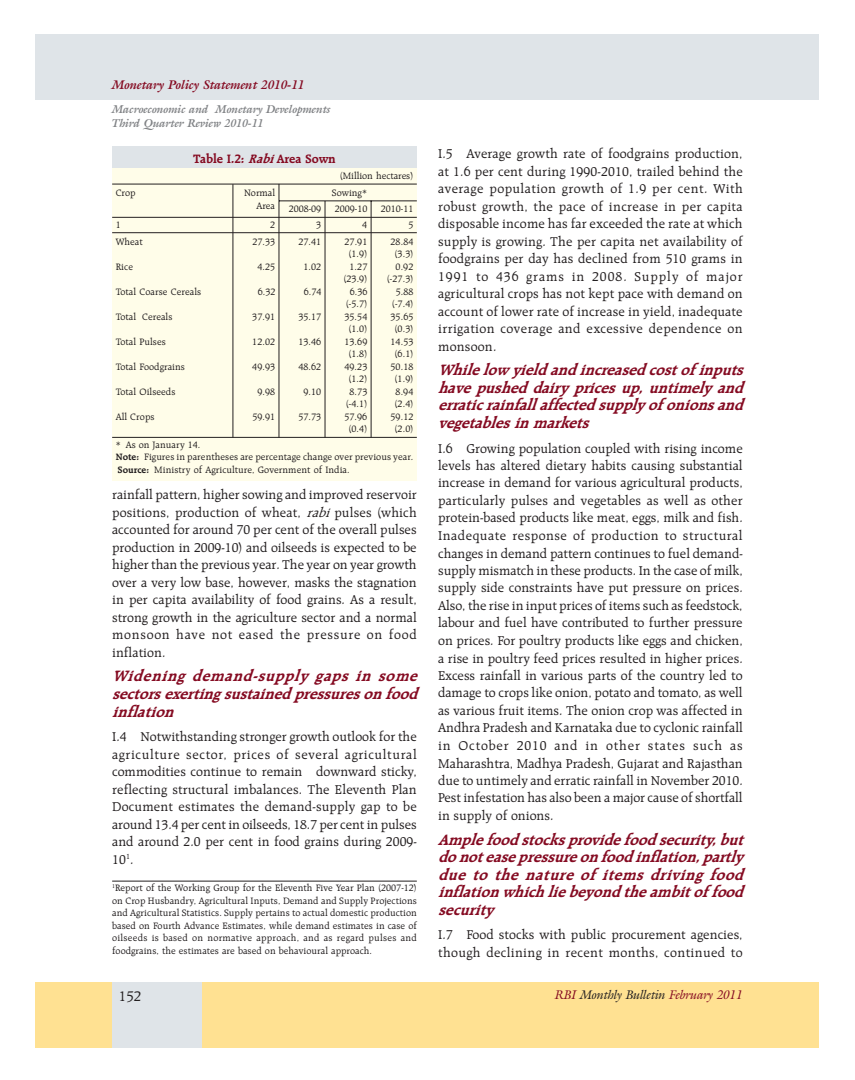
<style>
.page{position:relative;width:855px;height:1080px;background:#fff}
.page>*{position:absolute;margin:0;border:0;box-sizing:border-box;transform-origin:0 0}
.t1{font:16.25px/17.5px "TT7 C7 OI00";letter-spacing:-.01em;color:#850b22;text-align:justify}
.t2{font:15px "TT7 B2 O00";color:#231f20}
.t3{font:13.75px/17.5px "TT7 CDO00";color:#231f20;text-align:justify}
.t4{font:13.12px "TT7 D9 O00";letter-spacing:-.005em;color:#850b22}
.t5{font:12.5px "TT7 B5 O00";letter-spacing:-.005em;color:#850b22}
.t6{font:12.5px "TT7 BFO00";color:#850b22}
.t7{font:11.25px/13.8px "TT7 B9 O00";letter-spacing:.005em;color:#808285}
.t8{font:10px/12.5px "TT7 DDO00";letter-spacing:.005em;color:#231f20}
.s1{font-family:"TT7 F1 OI00"}
.s2{font-family:"TT7 E0 O00"}
.s3{font-family:"TT7 D6 OI00"}
.s4{color:#231f20}
</style>
<div class="page">
<svg style="left:35px;top:1036px;width:12px;height:12px"></svg>
<div style="left:36px;top:982px;width:783px;height:65px;background:#ffe192"></div>
<div style="left:36px;top:34px;width:783px;height:66px;background:#dfe4e8"></div>
<div style="left:112px;top:982px;width:90px;height:65px;background:#dfe4e8"></div>
<div style="left:112px;top:147px;width:305px;height:334px;background:#fffde9"></div>
<div style="left:112px;top:147px;width:305px;height:21px;background:#dfe4e8"></div>
<hr style="left:112px;top:184px;width:305px;height:1px;background:#231f20">
<hr style="left:112px;top:217px;width:305px;height:1px;background:#231f20">
<hr style="left:112px;top:232px;width:305px;height:1px;background:#231f20">
<hr style="left:112px;top:437px;width:305px;height:1px;background:#231f20">
<hr style="left:279px;top:201px;width:138px;height:1px;background:#231f20">
<hr style="left:371px;top:201px;width:1px;height:237px;background:#231f20">
<hr style="left:325px;top:201px;width:1px;height:237px;background:#231f20">
<hr style="left:279px;top:184px;width:1px;height:254px;background:#231f20">
<hr style="left:233px;top:184px;width:1px;height:254px;background:#231f20">
<hr style="left:112px;top:881px;width:305px;height:1px;background:#231f20">
<p class="t6" style="left:112px;top:80px;width:194px">Monetary Policy Statement 2010-11</p>
<p class="t7" style="left:112px;top:104px;width:220px">Macroeconomic and Monetary Developments<br>Third Quarter Review 2010-11</p>
<p class="t4" style="left:193px;top:153px;width:144px">Table I.2: <span class="s1">Rabi</span> Area Sown</p>
<p class="t8" style="left:340px;top:170px;width:75px">(Million hectares)</p>
<p class="t8" style="left:116px;top:187px;width:21px">Crop</p>
<p class="t8" style="left:244px;top:187px;width:33px">Normal</p>
<p class="t8" style="left:332px;top:187px;width:37px">Sowing*</p>
<p class="t8" style="left:256px;top:200px;width:20px">Area</p>
<p class="t8" style="left:289px;top:203px;width:34px">2008-09</p>
<p class="t8" style="left:335px;top:203px;width:34px">2009-10</p>
<p class="t8" style="left:381px;top:203px;width:34px">2010-11</p>
<p class="t8" style="left:116px;top:219px;width:6px">1</p>
<p class="t8" style="left:270px;top:219px;width:6px">2</p>
<p class="t8" style="left:316px;top:219px;width:6px">3</p>
<p class="t8" style="left:362px;top:219px;width:6px">4</p>
<p class="t8" style="left:408px;top:219px;width:6px">5</p>
<p class="t8" style="left:116px;top:236px;width:29px">Wheat</p>
<p class="t8" style="left:252px;top:236px;width:24px">27.33</p>
<p class="t8" style="left:298px;top:236px;width:24px">27.41</p>
<p class="t8" style="left:344px;top:236px;width:24px">27.91</p>
<p class="t8" style="left:391px;top:236px;width:24px">28.84</p>
<p class="t8" style="left:349px;top:248px;width:20px">(1.9)</p>
<p class="t8" style="left:395px;top:248px;width:20px">(3.3)</p>
<p class="t8" style="left:116px;top:261px;width:19px">Rice</p>
<p class="t8" style="left:257px;top:261px;width:19px">4.25</p>
<p class="t8" style="left:303px;top:261px;width:19px">1.02</p>
<p class="t8" style="left:350px;top:261px;width:19px">1.27</p>
<p class="t8" style="left:396px;top:261px;width:19px">0.92</p>
<p class="t8" style="left:343px;top:273px;width:25px">(23.9)</p>
<p class="t8" style="left:387px;top:273px;width:28px">(-27.3)</p>
<p class="t8" style="left:116px;top:286px;width:87px">Total Coarse Cereals</p>
<p class="t8" style="left:258px;top:286px;width:19px">6.32</p>
<p class="t8" style="left:304px;top:286px;width:19px">6.74</p>
<p class="t8" style="left:350px;top:286px;width:19px">6.36</p>
<p class="t8" style="left:396px;top:286px;width:19px">5.88</p>
<p class="t8" style="left:346px;top:298px;width:23px">(-5.7)</p>
<p class="t8" style="left:392px;top:298px;width:23px">(-7.4)</p>
<p class="t8" style="left:116px;top:311px;width:58px">Total Cereals</p>
<p class="t8" style="left:252px;top:311px;width:24px">37.91</p>
<p class="t8" style="left:298px;top:311px;width:24px">35.17</p>
<p class="t8" style="left:344px;top:311px;width:24px">35.54</p>
<p class="t8" style="left:391px;top:311px;width:24px">35.65</p>
<p class="t8" style="left:349px;top:323px;width:20px">(1.0)</p>
<p class="t8" style="left:395px;top:323px;width:20px">(0.3)</p>
<p class="t8" style="left:116px;top:336px;width:52px">Total Pulses</p>
<p class="t8" style="left:252px;top:336px;width:24px">12.02</p>
<p class="t8" style="left:298px;top:336px;width:24px">13.46</p>
<p class="t8" style="left:344px;top:336px;width:24px">13.69</p>
<p class="t8" style="left:391px;top:336px;width:24px">14.53</p>
<p class="t8" style="left:349px;top:348px;width:20px">(1.8)</p>
<p class="t8" style="left:395px;top:348px;width:20px">(6.1)</p>
<p class="t8" style="left:116px;top:361px;width:71px">Total Foodgrains</p>
<p class="t8" style="left:252px;top:361px;width:24px">49.93</p>
<p class="t8" style="left:298px;top:361px;width:24px">48.62</p>
<p class="t8" style="left:344px;top:361px;width:24px">49.23</p>
<p class="t8" style="left:391px;top:361px;width:24px">50.18</p>
<p class="t8" style="left:349px;top:373px;width:20px">(1.2)</p>
<p class="t8" style="left:395px;top:373px;width:20px">(1.9)</p>
<p class="t8" style="left:116px;top:386px;width:61px">Total Oilseeds</p>
<p class="t8" style="left:257px;top:386px;width:19px">9.98</p>
<p class="t8" style="left:303px;top:386px;width:19px">9.10</p>
<p class="t8" style="left:349px;top:386px;width:19px">8.73</p>
<p class="t8" style="left:396px;top:386px;width:19px">8.94</p>
<p class="t8" style="left:346px;top:398px;width:23px">(-4.1)</p>
<p class="t8" style="left:395px;top:398px;width:20px">(2.4)</p>
<p class="t8" style="left:116px;top:411px;width:40px">All Crops</p>
<p class="t8" style="left:252px;top:411px;width:24px">59.91</p>
<p class="t8" style="left:298px;top:411px;width:24px">57.73</p>
<p class="t8" style="left:344px;top:411px;width:24px">57.96</p>
<p class="t8" style="left:391px;top:411px;width:24px">59.12</p>
<p class="t8" style="left:349px;top:423px;width:20px">(0.4)</p>
<p class="t8" style="left:395px;top:423px;width:20px">(2.0)</p>
<p class="t8" style="left:116px;top:439px;width:299px">* As on January 14.<br><span class="s2">Note:</span> Figures in parentheses are percentage change over previous year.<br><span class="s2">Source:</span> Ministry of Agriculture, Government of India.</p>
<p class="t3" style="left:112px;top:487px;width:306px">rainfall pattern, higher sowing and improved reservoir positions, production of wheat, <span class="s3">rabi</span> pulses (which accounted for around 70 per cent of the overall pulses production in 2009-10) and oilseeds is expected to be higher than the previous year. The year on year growth over a very low base, however, masks the stagnation in per capita availability of food grains. As a result, strong growth in the agriculture sector and a normal monsoon have not eased the pressure on food inflation.</p>
<p class="t1" style="left:112px;top:668px;width:306px">Widening demand-supply gaps in some sectors exerting sustained pressures on food inflation</p>
<p class="t3" style="left:112px;top:729px;width:306px">I.4 Notwithstanding stronger growth outlook for the agriculture sector, prices of several agricultural commodities continue to remain downward sticky, reflecting structural imbalances. The Eleventh Plan Document estimates the demand-supply gap to be around 13.4 per cent in oilseeds, 18.7 per cent in pulses and around 2.0 per cent in food grains during 2009- 10<sup>1</sup>.</p>
<p class="t8" style="left:112px;top:883px;width:306px;text-align:justify"><sup>1</sup>Report of the Working Group for the Eleventh Five Year Plan (2007-12) on Crop Husbandry, Agricultural Inputs, Demand and Supply Projections and Agricultural Statistics. Supply pertains to actual domestic production based on Fourth Advance Estimates, while demand estimates in case of oilseeds is based on normative approach, and as regard pulses and foodgrains, the estimates are based on behavioural approach.</p>
<p class="t3" style="left:438px;top:146px;width:306px">I.5 Average growth rate of foodgrains production, at 1.6 per cent during 1990-2010, trailed behind the average population growth of 1.9 per cent. With robust growth, the pace of increase in per capita disposable income has far exceeded the rate at which supply is growing. The per capita net availability of foodgrains per day has declined from 510 grams in 1991 to 436 grams in 2008. Supply of major agricultural crops has not kept pace with demand on account of lower rate of increase in yield, inadequate irrigation coverage and excessive dependence on monsoon.</p>
<p class="t1" style="left:438px;top:362px;width:306px">While low yield and increased cost of inputs have pushed dairy prices up, untimely and erratic rainfall affected supply of onions and vegetables in markets</p>
<p class="t3" style="left:438px;top:440px;width:306px">I.6 Growing population coupled with rising income levels has altered dietary habits causing substantial increase in demand for various agricultural products, particularly pulses and vegetables as well as other protein-based products like meat, eggs, milk and fish.<br>Inadequate response of production to structural changes in demand pattern continues to fuel demand&shy;supply mismatch in these products. In the case of milk, supply side constraints have put pressure on prices.<br>Also, the rise in input prices of items such as feedstock, labour and fuel have contributed to further pressure on prices. For poultry products like eggs and chicken, a rise in poultry feed prices resulted in higher prices.<br>Excess rainfall in various parts of the country led to damage to crops like onion, potato and tomato, as well as various fruit items. The onion crop was affected in Andhra Pradesh and Karnataka due to cyclonic rainfall in October 2010 and in other states such as Maharashtra, Madhya Pradesh, Gujarat and Rajasthan due to untimely and erratic rainfall in November 2010.<br>Pest infestation has also been a major cause of shortfall in supply of onions.</p>
<p class="t1" style="left:438px;top:832px;width:306px">Ample food stocks provide food security, but do not ease pressure on food inflation, partly due to the nature of items driving food inflation which lie beyond the ambit of food security</p>
<p class="t3" style="left:438px;top:927px;width:306px">I.7 Food stocks with public procurement agencies, though declining in recent months, continued to</p>
<p class="t2" style="left:119px;top:989px;width:24px">152</p>
<p class="t5" style="left:555px;top:990px;width:189px">RBI <span class="s4">Monthly Bulletin</span> February 2011</p>
</div>
